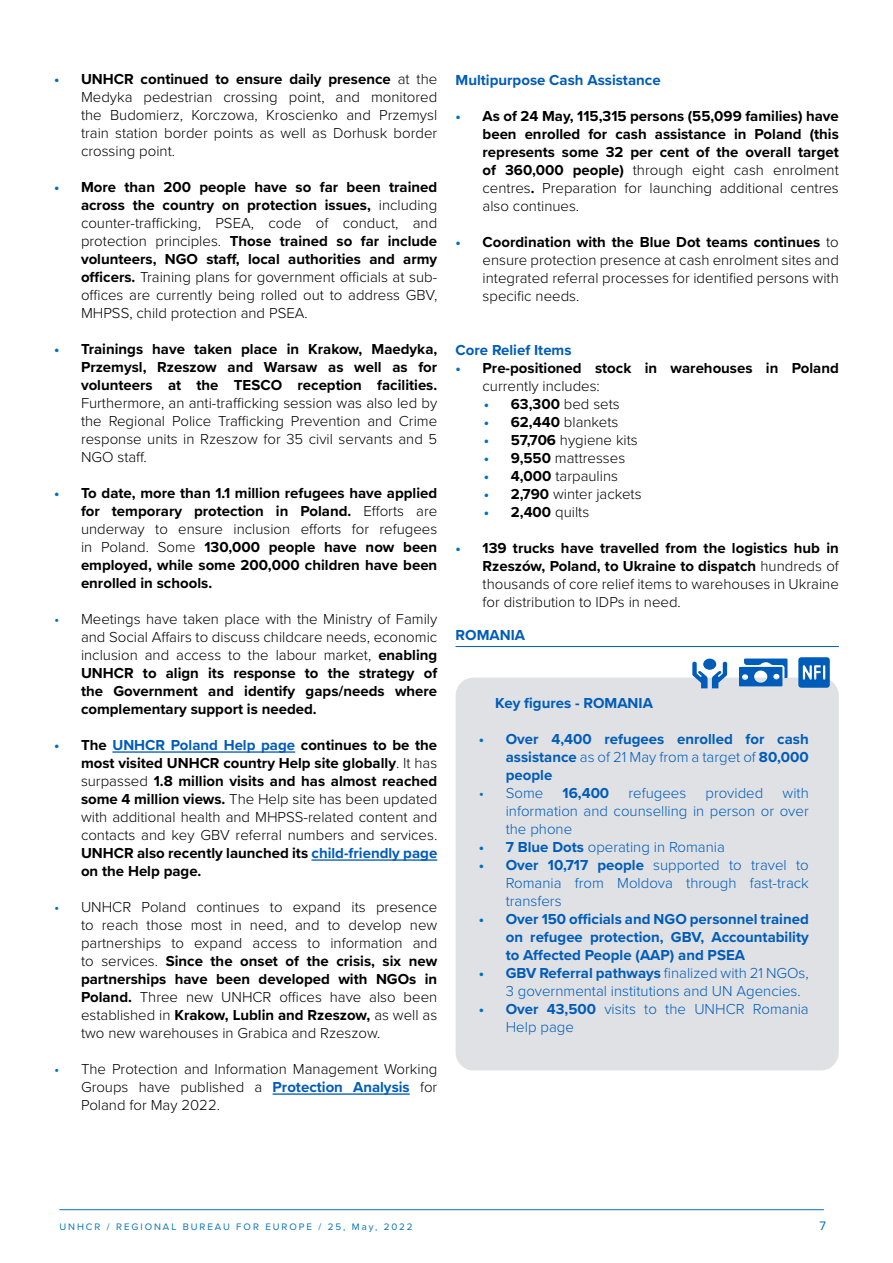
<style>
.page{position:relative;width:893px;height:1263px;background:#fff}
.page>*{position:absolute;margin:0;border:0;box-sizing:border-box;transform-origin:0 0}
.t1{font:300 15px/18px "Proxima Nova";color:#000;text-align:justify}
.t2{font:700 15px/18px "Proxima Nova";color:#000;text-align:justify}
.t3{font:300 15px/18px "Proxima Nova";color:#005cb9;text-align:justify}
.t4{font:700 15px/18px "Proxima Nova";color:#005cb9;text-align:justify}
.t5{font:12.75px "Proxima Nova";color:#0072bc}
.t6{font:9.75px "Proxima Nova";letter-spacing:.2em;color:#0072bc}
.s1{font-weight:700;color:#0072bc}
.s2{font-weight:700}
.s3{color:#0072bc}
.s4{font-weight:300}
.s5{color:#005cb9}
.s6{font-weight:700;color:#005cb9}
</style>
<div class="page">
<hr style="left:59px;top:1209px;width:765px;height:1px;background:#0072bc">
<hr style="left:112px;top:751px;width:183px;height:2px;background:#005cb9">
<hr style="left:312px;top:859px;width:125px;height:2px;background:#005cb9">
<hr style="left:273px;top:1093px;width:137px;height:2px;background:#005cb9">
<hr style="left:456px;top:646px;width:383px;height:1px;background:#005cb9">
<div style="left:456px;top:677px;width:383px;height:393px;background:#dfe1e4;border-radius:18px"></div>
<svg style="left:798px;top:657px;width:32px;height:31px"></svg>
<svg style="left:739px;top:658px;width:48px;height:28px"></svg>
<svg style="left:692px;top:662px;width:35px;height:26px"></svg>
<div style="left:703px;top:659px;width:13px;height:11px;background:#005cb9;border-radius:50%"></div>
<p class="t1" style="left:81px;top:69px;width:358px;text-indent:-27px"><span class="s1">•</span> <span class="s2">UNHCR continued to ensure daily presence</span> at the Medyka pedestrian crossing point, and monitored the Budomierz, Korczowa, Kroscienko and Przemysl train station border points as well as Dorhusk border crossing point.</p>
<p class="t1" style="left:81px;top:177px;width:358px;text-indent:-27px"><span class="s1">•</span> <span class="s2">More than 200 people have so far been trained across the country on protection issues,</span> including counter-trafficking, PSEA, code of conduct, and protection principles. <span class="s2">Those trained so far include volunteers, NGO staff, local authorities and army officers.</span> Training plans for government officials at sub&shy;offices are currently being rolled out to address GBV, MHPSS, child protection and PSEA.</p>
<p class="t2" style="left:81px;top:340px;width:358px;text-indent:-27px"><span class="s3">•</span> Trainings have taken place in Krakow, Maedyka, Przemysl, Rzeszow and Warsaw as well as for volunteers at the TESCO reception facilities.</p>
<p class="t1" style="left:81px;top:393px;width:358px">Furthermore, an anti-trafficking session was also led by the Regional Police Trafficking Prevention and Crime response units in Rzeszow for 35 civil servants and 5<br>NGO staff.</p>
<p class="t2" style="left:81px;top:484px;width:358px;text-indent:-27px"><span class="s3">•</span> To date, more than 1.1 million refugees have applied for temporary protection in Poland. <span class="s4">Efforts are underway to ensure inclusion efforts for refugees in Poland. Some</span> 130,000 people have now been employed, while some 200,000 children have been enrolled in schools.</p>
<p class="t1" style="left:81px;top:609px;width:358px;text-indent:-27px"><span class="s3">•</span> Meetings have taken place with the Ministry of Family and Social Affairs to discuss childcare needs, economic inclusion and access to the labour market, <span class="s2">enabling UNHCR to align its response to the strategy of the Government and identify gaps/needs where complementary support is needed.</span></p>
<p class="t2" style="left:81px;top:736px;width:358px;text-indent:-27px"><span class="s3">•</span> The <span class="s5">UNHCR Poland Help page</span> continues to be the most visited UNHCR country Help site globally<span class="s4">. It has surpassed</span> 1.8 million visits and has almost reached some 4 million views. <span class="s4">The Help site has been updated with additional health and MHPSS-related content and contacts and key GBV referral numbers and services.<br></span>UNHCR also recently launched its <span class="s5">child-friendly page </span>on the Help page.</p>
<p class="t1" style="left:81px;top:897px;width:358px;text-indent:-27px"><span class="s3">•</span> UNHCR Poland continues to expand its presence to reach those most in need, and to develop new partnerships to expand access to information and to services. <span class="s2">Since the onset of the crisis, six new partnerships have been developed with NGOs in Poland.</span> Three new UNHCR offices have also been established in <span class="s2">Krakow, Lublin and Rzeszow,</span> as well as two new warehouses in Grabica and Rzeszow.</p>
<p class="t1" style="left:81px;top:1059px;width:358px;text-indent:-27px"><span class="s3">•</span> The Protection and Information Management Working Groups have published a <span class="s6">Protection Analysis</span> for Poland for May 2022.</p>
<p class="t4" style="left:456px;top:71px;width:207px">Multipurpose Cash Assistance</p>
<p class="t2" style="left:483px;top:107px;width:358px;text-indent:-27px"><span class="s3">•</span> As of 24 May, 115,315 persons (55,099 families) have been enrolled for cash assistance in Poland (this represents some 32 per cent of the overall target of 360,000 people) <span class="s4">through eight cash enrolment centres</span>. <span class="s4">Preparation for launching additional centres also continues.</span></p>
<p class="t1" style="left:483px;top:232px;width:358px;text-indent:-27px"><span class="s1">•</span> <span class="s2">Coordination with the Blue Dot teams continues</span> to ensure protection presence at cash enrolment sites and integrated referral processes for identified persons with specific needs.</p>
<p class="t4" style="left:456px;top:341px;width:117px">Core Relief Items</p>
<p class="t2" style="left:483px;top:359px;width:358px;text-indent:-27px"><span class="s3">•</span> Pre-positioned stock in warehouses in Poland <span class="s4">currently includes:</span></p>
<p class="t1" style="left:484px;top:394px;width:137px"><span class="s1">•</span> <span class="s2">63,300</span> bed sets</p>
<p class="t1" style="left:484px;top:412px;width:136px"><span class="s1">•</span> <span class="s2">62,440</span> blankets</p>
<p class="t1" style="left:484px;top:430px;width:155px"><span class="s1">•</span> <span class="s2">57,706</span> hygiene kits</p>
<p class="t1" style="left:484px;top:448px;width:143px"><span class="s1">•</span> <span class="s2">9,550</span> mattresses</p>
<p class="t1" style="left:484px;top:466px;width:136px"><span class="s1">•</span> <span class="s2">4,000</span> tarpaulins</p>
<p class="t1" style="left:484px;top:484px;width:159px"><span class="s1">•</span> <span class="s2">2,790</span> winter jackets</p>
<p class="t1" style="left:484px;top:502px;width:107px"><span class="s1">•</span> <span class="s2">2,400</span> quilts</p>
<p class="t1" style="left:483px;top:538px;width:358px;text-indent:-27px"><span class="s1">•</span> <span class="s2">139 trucks have travelled from the logistics hub in Rzeszów, Poland, to Ukraine to dispatch</span> hundreds of thousands of core relief items to warehouses in Ukraine for distribution to IDPs in need.</p>
<p class="t4" style="left:456px;top:626px;width:71px">ROMANIA</p>
<p class="t4" style="left:495px;top:693px;width:159px">Key figures - ROMANIA</p>
<p class="t4" style="left:506px;top:729px;width:304px;text-indent:-27px"><span class="s3">•</span> Over 4,400 refugees enrolled for cash assistance <span class="s4">as of 21 May from a target of</span> 80,000 people</p>
<p class="t3" style="left:479px;top:783px;width:66px"><span class="s3">•</span> Some</p>
<p class="t4" style="left:563px;top:783px;width:48px">16,400</p>
<p class="t3" style="left:628px;top:783px;width:59px">refugees</p>
<p class="t3" style="left:705px;top:783px;width:59px">provided</p>
<p class="t3" style="left:506px;top:783px;width:305px;text-indent:277px">with information and counselling in person or over the phone</p>
<p class="t3" style="left:479px;top:837px;width:248px"><span class="s1">•</span> <span class="s2">7 Blue Dots</span> operating in Romania</p>
<p class="t3" style="left:506px;top:855px;width:305px;text-indent:-27px"><span class="s1">•</span> <span class="s2">Over 10,717 people</span> supported to travel to Romania from Moldova through fast-track transfers</p>
<p class="t4" style="left:506px;top:909px;width:305px;text-indent:-27px"><span class="s3">•</span> Over 150 officials and NGO personnel trained on refugee protection, GBV, Accountability to Affected People (AAP) and PSEA</p>
<p class="t3" style="left:506px;top:963px;width:305px;text-indent:-27px"><span class="s1">•</span> <span class="s2">GBV Referral pathways</span> finalized with 21 NGOs,<br>3 governmental institutions and UN Agencies.</p>
<p class="t3" style="left:506px;top:999px;width:304px;text-indent:-27px"><span class="s1">•</span> <span class="s2">Over 43,500</span> visits to the UNHCR Romania<br>Help page</p>
<p class="t6" style="left:59px;top:1220px;width:355px">UNHCR / REGIONAL BUREAU FOR EUROPE / 25, May, 2022</p>
<p class="t5" style="left:819px;top:1216px;width:8px">7</p>
</div>
